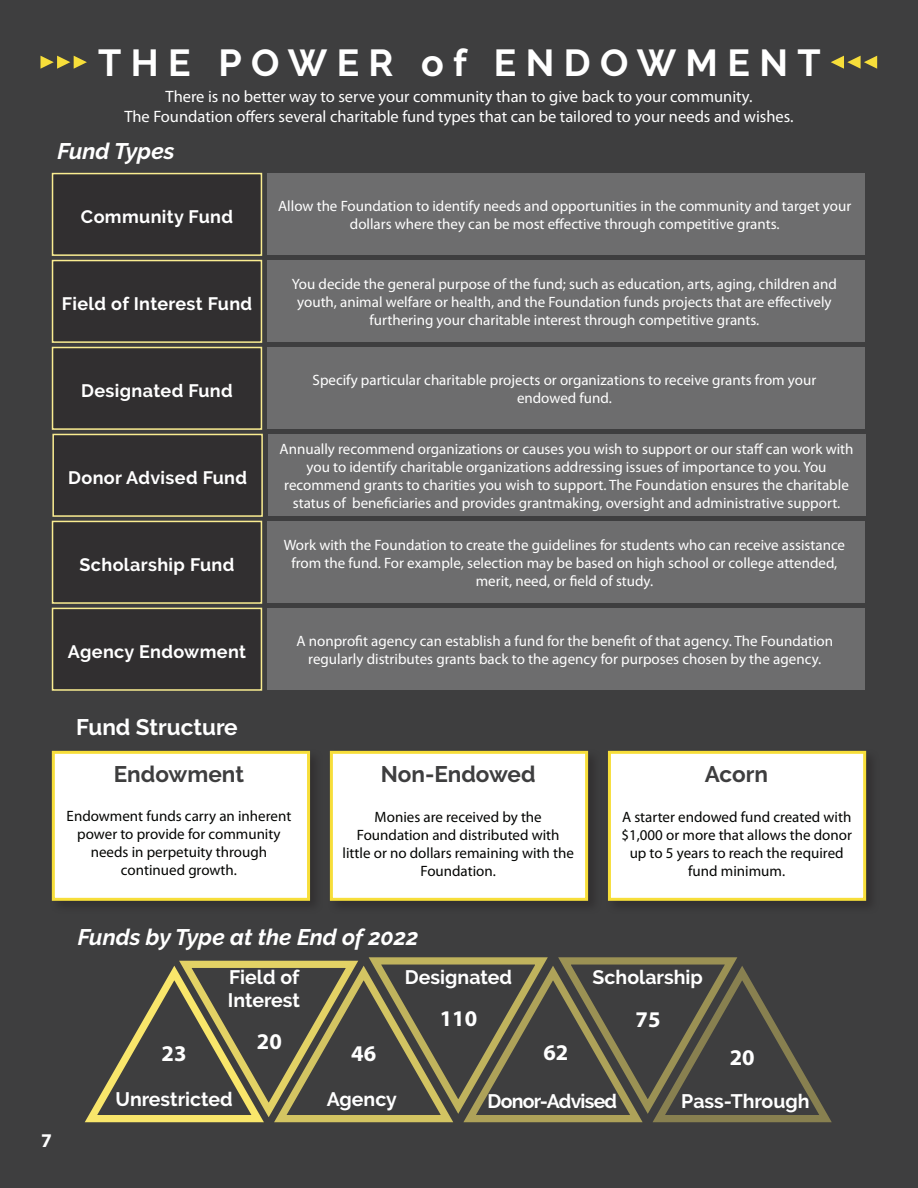
<style>
.page{position:relative;width:918px;height:1188px;background:#3e3e3f}
.page>*{position:absolute;margin:0;border:0;box-sizing:border-box;transform-origin:0 0}
.t1{font:700 37.5px "Raleway";letter-spacing:.25em;color:#fff}
.t2{font:italic 700 22.5px "Raleway";color:#fff}
.t3{font:700 22.5px "Raleway";color:#3e3e3f}
.t4{font:700 22.5px "Myriad Pro";color:#fff}
.t5{font:700 22.5px "Raleway";color:#fff}
.t6{font:700 19.5px "Raleway";color:#fff}
.t7{font:700 19.5px "Raleway";letter-spacing:-.04em;color:#fff}
.t8{font:700 19.5px "Myriad Pro";color:#fff}
.t9{font:700 18px "Raleway";letter-spacing:.02em;color:#fff}
.t10{font:16.5px "Myriad Pro";color:#fff}
.t11{font:15px/18px "Myriad Pro";color:#fff;text-align:center}
.t12{font:15px/18px "Myriad Pro";color:#040503;text-align:center}
</style>
<div class="page">
<svg style="left:85px;top:957px;width:747px;height:166px"></svg>
<div style="left:53px;top:174px;width:208px;height:81px;background:#312f30"></div>
<div style="left:52px;top:173px;width:210px;height:83px;border:2px solid #faed91"></div>
<div style="left:267px;top:174px;width:598px;height:81px;background:#6d6d6e"></div>
<div style="left:53px;top:261px;width:208px;height:81px;background:#312f30"></div>
<div style="left:52px;top:260px;width:210px;height:83px;border:2px solid #faed91"></div>
<div style="left:267px;top:261px;width:598px;height:81px;background:#6d6d6e"></div>
<div style="left:53px;top:348px;width:208px;height:81px;background:#312f30"></div>
<div style="left:52px;top:347px;width:210px;height:83px;border:2px solid #faed91"></div>
<div style="left:267px;top:348px;width:598px;height:81px;background:#6d6d6e"></div>
<div style="left:53px;top:434px;width:209px;height:82px;background:#312f30"></div>
<div style="left:52px;top:434px;width:211px;height:83px;border:2px solid #faed91"></div>
<div style="left:268px;top:434px;width:597px;height:82px;background:#6d6d6e"></div>
<div style="left:53px;top:521px;width:208px;height:82px;background:#312f30"></div>
<div style="left:52px;top:521px;width:210px;height:83px;border:2px solid #faed91"></div>
<div style="left:267px;top:521px;width:598px;height:82px;background:#6d6d6e"></div>
<div style="left:53px;top:608px;width:208px;height:82px;background:#312f30"></div>
<div style="left:52px;top:608px;width:210px;height:83px;border:2px solid #faed91"></div>
<div style="left:267px;top:608px;width:598px;height:82px;background:#6d6d6e"></div>
<div style="left:50px;top:748px;width:274px;height:167px;background:#231f20;opacity:.45"></div>
<div style="left:52px;top:751px;width:258px;height:150px;background:#fff;border:3px solid #f7de3a"></div>
<div style="left:327px;top:748px;width:275px;height:167px;background:#231f20;opacity:.45"></div>
<div style="left:330px;top:751px;width:258px;height:150px;background:#fff;border:3px solid #f7de3a"></div>
<div style="left:605px;top:748px;width:275px;height:167px;background:#231f20;opacity:.45"></div>
<div style="left:608px;top:751px;width:258px;height:150px;background:#fff;border:3px solid #f7de3a"></div>
<svg style="left:831px;top:56px;width:46px;height:13px"></svg>
<svg style="left:41px;top:56px;width:46px;height:13px"></svg>
<p class="t1" style="left:98px;top:41px;width:724px">THE POWER of ENDOWMENT</p>
<p class="t10" style="left:166px;top:87px;width:588px">There is no better way to serve your community than to give back to your community.</p>
<p class="t10" style="left:124px;top:106px;width:671px">The Foundation offers several charitable fund types that can be tailored to your needs and wishes.</p>
<p class="t2" style="left:58px;top:138px;width:118px">Fund Types</p>
<p class="t9" style="left:81px;top:206px;width:154px">Community Fund</p>
<p class="t9" style="left:62px;top:293px;width:192px">Field of Interest Fund</p>
<p class="t9" style="left:81px;top:380px;width:153px">Designated Fund</p>
<p class="t9" style="left:68px;top:467px;width:180px">Donor Advised Fund</p>
<p class="t9" style="left:80px;top:554px;width:156px">Scholarship Fund</p>
<p class="t9" style="left:68px;top:641px;width:180px">Agency Endowment</p>
<p class="t11" style="left:278px;top:197px;width:575px">Allow the Foundation to identify needs and opportunities in the community and target your dollars where they can be most effective through competitive grants.</p>
<p class="t11" style="left:292px;top:275px;width:547px">You decide the general purpose of the fund; such as education, arts, aging, children and youth, animal welfare or health, and the Foundation funds projects that are effectively</p>
<p class="t11" style="left:370px;top:311px;width:391px">furthering your charitable interest through competitive grants.</p>
<p class="t11" style="left:313px;top:371px;width:505px">Specify particular charitable projects or organizations to receive grants from your</p>
<p class="t11" style="left:517px;top:389px;width:96px">endowed fund.</p>
<p class="t11" style="left:280px;top:440px;width:575px">Annually recommend organizations or causes you wish to support or our staff can work with you to identify charitable organizations addressing issues of importance to you. You</p>
<p class="t11" style="left:284px;top:476px;width:566px">recommend grants to charities you wish to support. The Foundation ensures the charitable status of beneficiaries and provides grantmaking, oversight and administrative support.</p>
<p class="t11" style="left:284px;top:536px;width:563px">Work with the Foundation to create the guidelines for students who can receive assistance from the fund. For example, selection may be based on high school or college attended, merit, need, or field of study.</p>
<p class="t11" style="left:296px;top:632px;width:538px">A nonprofit agency can establish a fund for the benefit of that agency. The Foundation</p>
<p class="t11" style="left:308px;top:650px;width:515px">regularly distributes grants back to the agency for purposes chosen by the agency.</p>
<p class="t5" style="left:76px;top:714px;width:163px">Fund Structure</p>
<p class="t3" style="left:114px;top:761px;width:132px">Endowment</p>
<p class="t12" style="left:67px;top:806px;width:226px">Endowment funds carry an inherent power to provide for community needs in perpetuity through</p>
<p class="t12" style="left:121px;top:860px;width:117px">continued growth.</p>
<p class="t3" style="left:381px;top:761px;width:156px">Non-Endowed</p>
<p class="t12" style="left:375px;top:807px;width:169px">Monies are received by the</p>
<p class="t12" style="left:343px;top:825px;width:233px">Foundation and distributed with little or no dollars remaining with the<br>Foundation.</p>
<p class="t3" style="left:705px;top:761px;width:65px">Acorn</p>
<p class="t12" style="left:621px;top:808px;width:232px">A starter endowed fund created with $1,000 or more that allows the donor up to 5 years to reach the required fund minimum.</p>
<p class="t2" style="left:78px;top:924px;width:342px">Funds by Type at the End of 2022</p>
<p class="t6" style="left:229px;top:966px;width:72px">Field of</p>
<p class="t6" style="left:228px;top:989px;width:74px">Interest</p>
<p class="t6" style="left:405px;top:966px;width:109px">Designated</p>
<p class="t6" style="left:593px;top:966px;width:112px">Scholarship</p>
<p class="t4" style="left:440px;top:1003px;width:39px">110</p>
<p class="t4" style="left:636px;top:1005px;width:26px">75</p>
<p class="t4" style="left:257px;top:1026px;width:26px">20</p>
<p class="t4" style="left:162px;top:1039px;width:26px">23</p>
<p class="t4" style="left:351px;top:1039px;width:26px">46</p>
<p class="t4" style="left:543px;top:1037px;width:26px">62</p>
<p class="t4" style="left:730px;top:1043px;width:26px">20</p>
<p class="t8" style="left:41px;top:1128px;width:12px">7</p>
<p class="t6" style="left:115px;top:1088px;width:119px">Unrestricted</p>
<p class="t6" style="left:327px;top:1088px;width:72px">Agency</p>
<p class="t7" style="left:488px;top:1090px;width:131px">Donor-Advised</p>
<p class="t6" style="left:681px;top:1090px;width:130px">Pass-Through</p>
</div>
